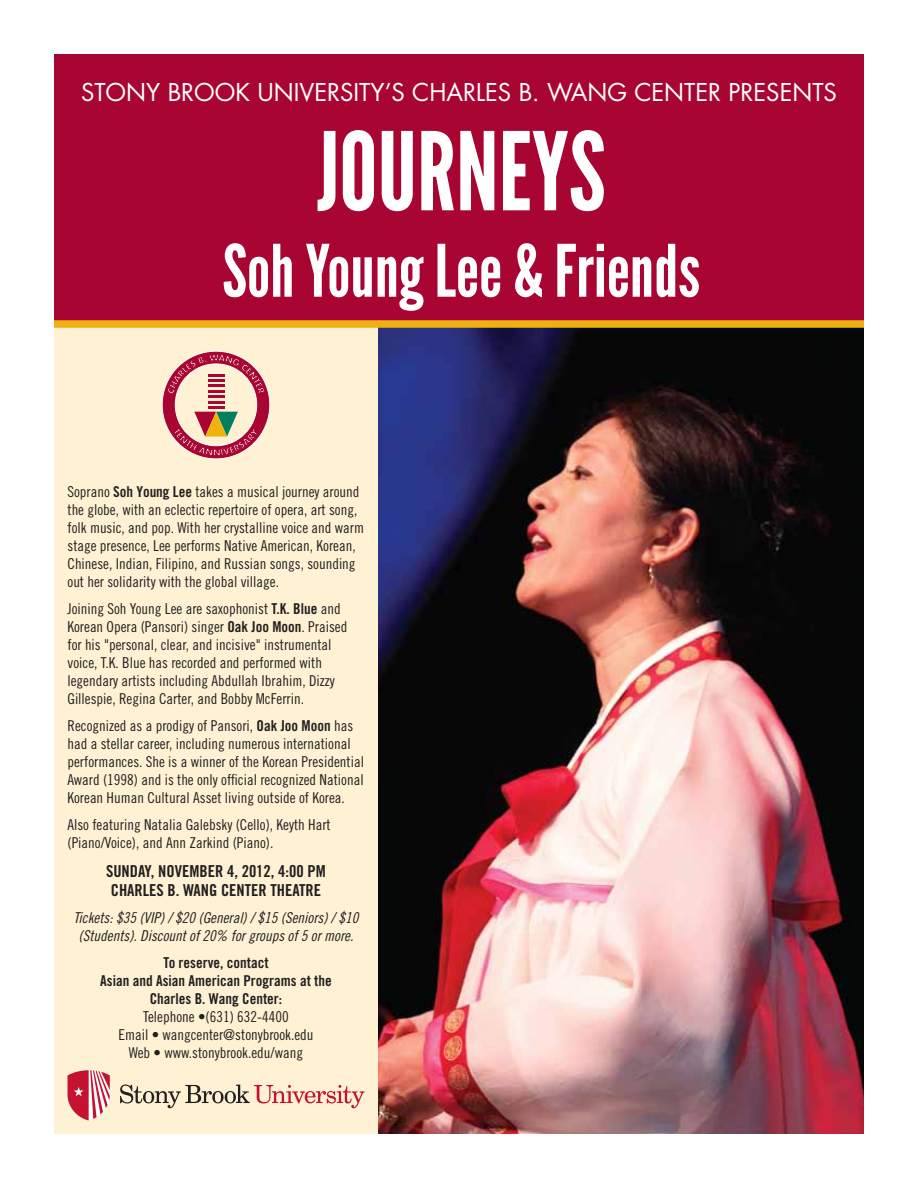
<style>
.page{position:relative;width:918px;height:1188px;background:#fff}
.page>*{position:absolute;margin:0;border:0;box-sizing:border-box;transform-origin:0 0}
.t1{font:108px "League Gothic";color:#fff}
.t2{font:72px "League Gothic";color:#fff}
.t3{font:23.85px "Futura";color:#fff}
.t4{font:16.5px/19.8px "Trade Gothic LT Std Bd Cn 20";color:#231f20}
.t5{font:15px/18px "Trade Gothic LT Std Cn 18";color:#231f20}
.t6{font:15px/18px "Trade Gothic LT Std Cn 18 Obl";color:#231f20;text-align:center}
.t7{font:15px/18px "Trade Gothic LT Std Bd Cn 20";color:#231f20;text-align:center}
.s1{font-family:"Trade Gothic LT Std Bd Cn 20"}
</style>
<div class="page">
<img style="left:378px;top:328px;width:486px;height:806px">
<div style="left:54px;top:54px;width:810px;height:270px;background:#a90533"></div>
<div style="left:54px;top:324px;width:324px;height:810px;background:#fff2d4"></div>
<svg style="left:120px;top:1084px;width:245px;height:24px"></svg>
<svg style="left:68px;top:1070px;width:42px;height:50px;background:#dc7380"></svg>
<svg style="left:162px;top:351px;width:108px;height:108px"></svg>
<div style="left:54px;top:320px;width:810px;height:8px;background:#eeb111"></div>
<h3 class="t3" style="left:81px;top:77px;width:758px">STONY BROOK UNIVERSITY’S CHARLES B. WANG CENTER PRESENTS</h3>
<h1 class="t1" style="left:317px;top:110px;width:290px">JOURNEYS</h1>
<h2 class="t2" style="left:222px;top:230px;width:479px">Soh Young Lee &amp; Friends</h2>
<p class="t5" style="left:68px;top:482px;width:298px">Soprano <span class="s1">Soh Young Lee</span> takes a musical journey around the globe, with an eclectic repertoire of opera, art song, folk music, and pop. With her crystalline voice and warm stage presence, Lee performs Native American, Korean, Chinese, Indian, Filipino, and Russian songs, sounding out her solidarity with the global village.</p>
<p class="t5" style="left:68px;top:599px;width:281px">Joining Soh Young Lee are saxophonist <span class="s1">T.K. Blue</span> and Korean Opera (Pansori) singer <span class="s1">Oak Joo Moon</span>. Praised for his "personal, clear, and incisive" instrumental voice, T.K. Blue has recorded and performed with legendary artists including Abdullah Ibrahim, Dizzy Gillespie, Regina Carter, and Bobby McFerrin.</p>
<p class="t5" style="left:68px;top:716px;width:298px">Recognized as a prodigy of Pansori, <span class="s1">Oak Joo Moon</span> has had a stellar career, including numerous international performances. She is a winner of the Korean Presidential Award (1998) and is the only official recognized National Korean Human Cultural Asset living outside of Korea.</p>
<p class="t5" style="left:68px;top:815px;width:265px">Also featuring Natalia Galebsky (Cello), Keyth Hart (Piano/Voice), and Ann Zarkind (Piano).</p>
<p class="t4" style="left:106px;top:861px;width:221px">SUNDAY, NOVEMBER 4, 2012, 4:00 PM<br>CHARLES B. WANG CENTER THEATRE</p>
<p class="t6" style="left:74px;top:909px;width:286px">Tickets: $35 (VIP) / $20 (General) / $15 (Seniors) / $10 (Students). Discount of 20% for groups of 5 or more.</p>
<p class="t7" style="left:100px;top:954px;width:233px">To reserve, contact<br>Asian and Asian American Programs at the<br>Charles B. Wang Center:</p>
<p class="t5" style="left:118px;top:1008px;width:197px;text-align:center">Telephone •(631) 632-4400<br>Email • wangcenter@stonybrook.edu<br>Web • www.stonybrook.edu/wang</p>
</div>
